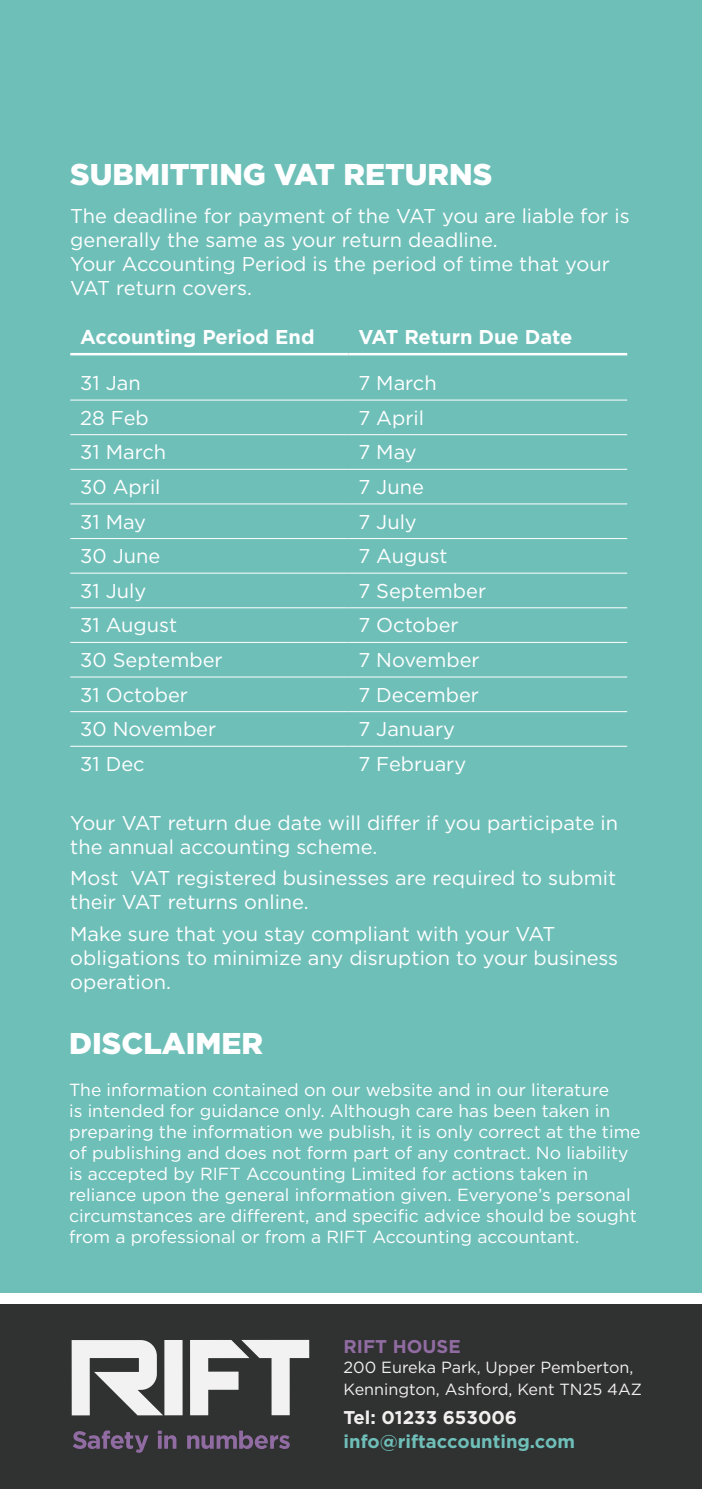
<style>
.page{position:relative;width:702px;height:1489px;background:#fff}
.page>*{position:absolute;margin:0;border:0;box-sizing:border-box;transform-origin:0 0}
.t1{font:900 30px "Gotham";color:#fff}
.t2{font:20px/24px "Gotham";color:#fff}
.t3{font:700 20px "Gotham";color:#fff}
.t4{font:700 18.5px "Gotham";color:#6fbfb9}
.t5{font:700 18.5px "Gotham";color:#f2efef}
.t6{font:700 18.5px "Gotham";color:#906ca2}
.t7{font:17.5px/21px "Gotham";color:#fff}
.t8{font:16.25px/22.2px "Gotham";color:#f2efef}
</style>
<div class="page">
<div style="left:0;top:0;width:702px;height:1292px;background:#6fbfb9"></div>
<div style="left:0;top:1304px;width:702px;height:184px;background:#303131"></div>
<svg style="left:72px;top:1340px;width:110px;height:75px"></svg>
<svg style="left:190px;top:1339px;width:119px;height:76px"></svg>
<svg style="left:73px;top:1430px;width:75px;height:22px"></svg>
<svg style="left:158px;top:1430px;width:18px;height:18px"></svg>
<svg style="left:187px;top:1430px;width:103px;height:18px"></svg>
<hr style="left:70px;top:353px;width:278px;height:2px;background:#fff">
<hr style="left:348px;top:353px;width:279px;height:2px;background:#fff">
<hr style="left:70px;top:399px;width:278px;height:1px;background:#fff">
<hr style="left:348px;top:399px;width:279px;height:1px;background:#fff">
<hr style="left:70px;top:434px;width:278px;height:1px;background:#fff">
<hr style="left:348px;top:434px;width:279px;height:1px;background:#fff">
<hr style="left:70px;top:469px;width:278px;height:1px;background:#fff">
<hr style="left:348px;top:469px;width:279px;height:1px;background:#fff">
<hr style="left:70px;top:503px;width:278px;height:1px;background:#fff">
<hr style="left:348px;top:503px;width:279px;height:1px;background:#fff">
<hr style="left:70px;top:538px;width:278px;height:1px;background:#fff">
<hr style="left:348px;top:538px;width:279px;height:1px;background:#fff">
<hr style="left:70px;top:572px;width:278px;height:1px;background:#fff">
<hr style="left:348px;top:572px;width:279px;height:1px;background:#fff">
<hr style="left:70px;top:607px;width:278px;height:1px;background:#fff">
<hr style="left:348px;top:607px;width:279px;height:1px;background:#fff">
<hr style="left:70px;top:642px;width:278px;height:1px;background:#fff">
<hr style="left:348px;top:642px;width:279px;height:1px;background:#fff">
<hr style="left:70px;top:676px;width:278px;height:1px;background:#fff">
<hr style="left:348px;top:676px;width:279px;height:1px;background:#fff">
<hr style="left:70px;top:711px;width:278px;height:1px;background:#fff">
<hr style="left:348px;top:711px;width:279px;height:1px;background:#fff">
<hr style="left:70px;top:745px;width:278px;height:1px;background:#fff">
<hr style="left:348px;top:745px;width:279px;height:1px;background:#fff">
<h1 class="t1" style="left:70px;top:157px;width:423px">SUBMITTING VAT RETURNS</h1>
<p class="t2" style="left:70px;top:204px;width:561px">The deadline for payment of the VAT you are liable for is generally the same as your return deadline.<br>Your Accounting Period is the period of time that your VAT return covers.</p>
<p class="t3" style="left:80px;top:325px;width:236px">Accounting Period End</p>
<p class="t3" style="left:358px;top:325px;width:216px">VAT Return Due Date</p>
<p class="t2" style="left:80px;top:370px;width:62px">31 Jan</p>
<p class="t2" style="left:358px;top:370px;width:80px">7 March</p>
<p class="t2" style="left:80px;top:405px;width:70px">28 Feb</p>
<p class="t2" style="left:358px;top:405px;width:67px">7 April</p>
<p class="t2" style="left:80px;top:440px;width:87px">31 March</p>
<p class="t2" style="left:358px;top:440px;width:60px">7 May</p>
<p class="t2" style="left:80px;top:474px;width:82px">30 April</p>
<p class="t2" style="left:358px;top:474px;width:67px">7 June</p>
<p class="t2" style="left:80px;top:509px;width:67px">31 May</p>
<p class="t2" style="left:358px;top:509px;width:60px">7 July</p>
<p class="t2" style="left:80px;top:543px;width:82px">30 June</p>
<p class="t2" style="left:358px;top:543px;width:91px">7 August</p>
<p class="t2" style="left:80px;top:578px;width:67px">31 July</p>
<p class="t2" style="left:358px;top:578px;width:129px">7 September</p>
<p class="t2" style="left:80px;top:613px;width:98px">31 August</p>
<p class="t2" style="left:358px;top:613px;width:102px">7 October</p>
<p class="t2" style="left:80px;top:647px;width:144px">30 September</p>
<p class="t2" style="left:358px;top:647px;width:123px">7 November</p>
<p class="t2" style="left:80px;top:682px;width:109px">31 October</p>
<p class="t2" style="left:358px;top:682px;width:122px">7 December</p>
<p class="t2" style="left:80px;top:716px;width:137px">30 November</p>
<p class="t2" style="left:358px;top:716px;width:98px">7 January</p>
<p class="t2" style="left:80px;top:751px;width:66px">31 Dec</p>
<p class="t2" style="left:358px;top:751px;width:109px">7 February</p>
<p class="t2" style="left:70px;top:810px;width:549px">Your VAT return due date will differ if you participate in the annual accounting scheme.</p>
<p class="t2" style="left:70px;top:866px;width:547px">Most VAT registered businesses are required to submit their VAT returns online.</p>
<p class="t2" style="left:70px;top:921px;width:549px">Make sure that you stay compliant with your VAT obligations to minimize any disruption to your business operation.</p>
<h1 class="t1" style="left:69px;top:1025px;width:195px">DISCLAIMER</h1>
<p class="t7" style="left:69px;top:1078px;width:573px">The information contained on our website and in our literature<br>is intended for guidance only. Although care has been taken in preparing the information we publish, it is only correct at the time of publishing and does not form part of any contract. No liability is accepted by RIFT Accounting Limited for actions taken in reliance upon the general information given. Everyone’s personal circumstances are different, and specific advice should be sought from a professional or from a RIFT Accounting accountant.</p>
<p class="t6" style="left:343px;top:1335px;width:119px">RIFT HOUSE</p>
<p class="t8" style="left:343px;top:1355px;width:300px">200 Eureka Park, Upper Pemberton,<br>Kennington, Ashford, Kent TN25 4AZ</p>
<p class="t5" style="left:343px;top:1406px;width:175px">Tel: 01233 653006</p>
<p class="t4" style="left:343px;top:1430px;width:233px">info@riftaccounting.com</p>
</div>
